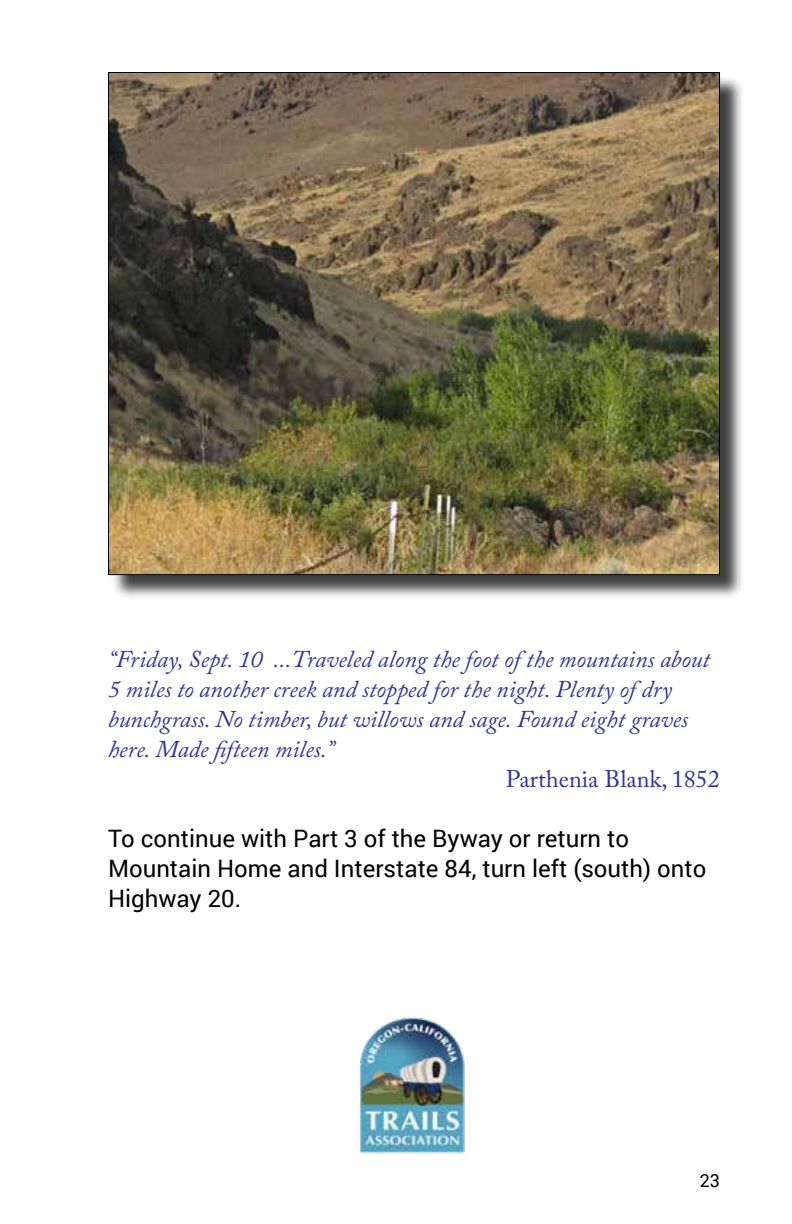
<style>
.page{position:relative;width:792px;height:1224px;background:#fff}
.page>*{position:absolute;margin:0;border:0;box-sizing:border-box;transform-origin:0 0}
.t1{font:italic 24px/30px "Adobe Caslon Pro";color:#339}
.t2{font:24px/30px "Roboto";color:#000}
.t3{font:24px "Adobe Caslon Pro";color:#339}
.t4{font:18px "Roboto";color:#000}
</style>
<div class="page">
<img style="left:360px;top:1017px;width:105px;height:137px">
<div style="left:111px;top:75px;width:634px;height:525px;background:#000;opacity:.75"></div>
<img style="left:110px;top:74px;width:608px;height:499px">
<p class="t1" style="left:108px;top:643px;width:604px">“Friday, Sept. 10 ...Traveled along the foot of the mountains about 5 miles to another creek and stopped for the night. Plenty of dry bunchgrass. No timber, but willows and sage. Found eight graves here. Made fifteen miles.”</p>
<p class="t3" style="left:506px;top:764px;width:216px">Parthenia Blank, 1852</p>
<p class="t2" style="left:108px;top:822px;width:600px">To continue with Part 3 of the Byway or return to<br>Mountain Home and Interstate 84, turn left (south) onto<br>Highway 20.</p>
<p class="t4" style="left:700px;top:1168px;width:22px">23</p>
</div>
